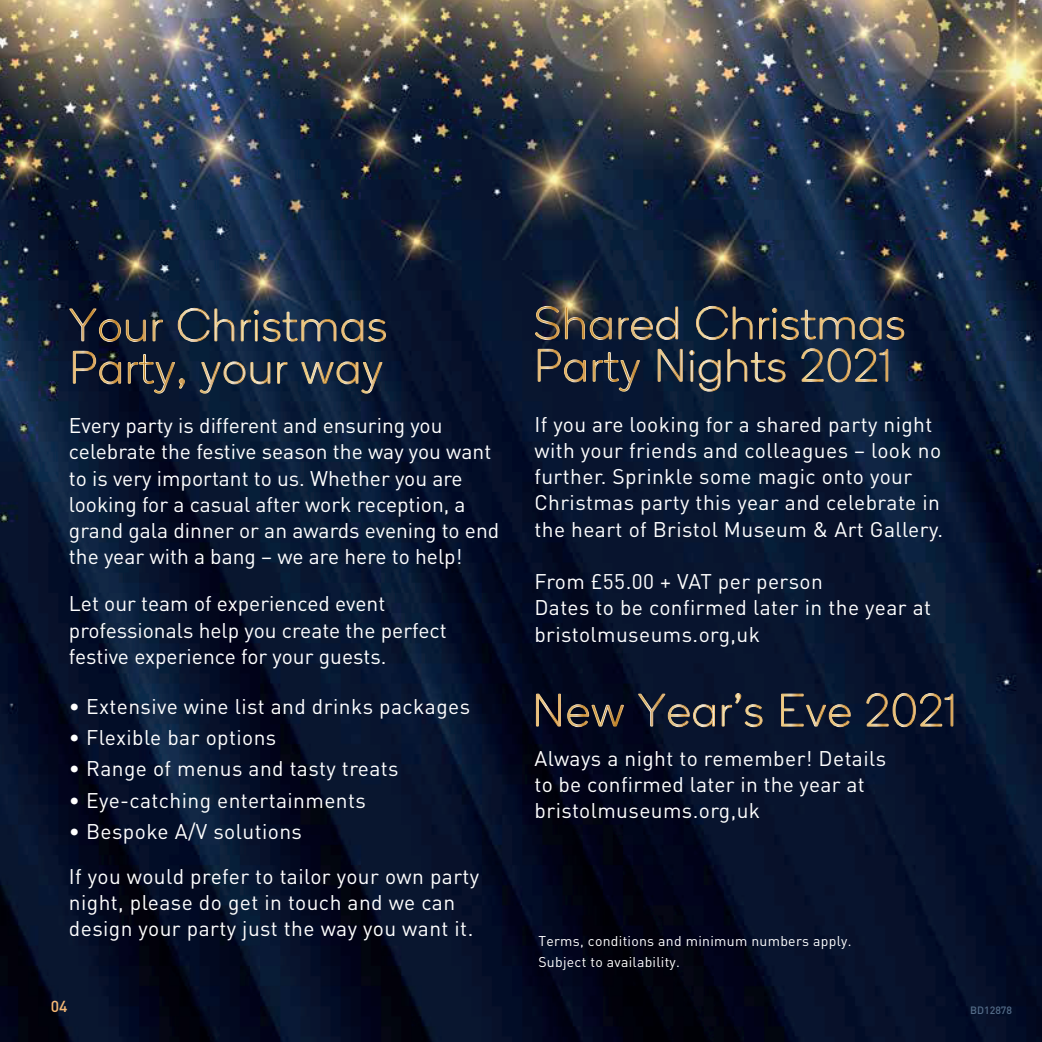
<style>
.page{position:relative;width:1042px;height:1042px;background:#fff}
.page>*{position:absolute;margin:0;border:0;box-sizing:border-box;transform-origin:0 0}
.t1{font:21px/26.2px "DIN";letter-spacing:.015em;color:#fff}
.t2{font:500 15.75px "DINOT";color:#f7b975}
.t3{font:14px/21px "DIN";letter-spacing:.02em;color:#fff}
.t4{font:500 10.5px "DINOT";color:#546c88}
</style>
<div class="page">
<img style="left:0;top:0;width:1042px;height:1042px">
<svg style="left:70px;top:308px;width:76px;height:34px;background:#2f2f36"></svg>
<svg style="left:153px;top:320px;width:10px;height:21px"></svg>
<svg style="left:178px;top:308px;width:56px;height:34px;background:#3d4750"></svg>
<svg style="left:241px;top:310px;width:145px;height:32px;background:#40474f"></svg>
<svg style="left:73px;top:351px;width:48px;height:33px;background:#433e3c"></svg>
<svg style="left:128px;top:354px;width:57px;height:39px;background:#32343b"></svg>
<svg style="left:200px;top:361px;width:70px;height:32px;background:#3d464f"></svg>
<svg style="left:277px;top:362px;width:10px;height:22px"></svg>
<svg style="left:301px;top:361px;width:81px;height:32px;background:#41464c"></svg>
<svg style="left:535px;top:306px;width:24px;height:34px"></svg>
<svg style="left:565px;top:306px;width:47px;height:34px;background:#524d44"></svg>
<svg style="left:618px;top:306px;width:60px;height:34px;background:#43484e"></svg>
<svg style="left:696px;top:306px;width:56px;height:34px;background:#3a3d43"></svg>
<svg style="left:759px;top:308px;width:145px;height:32px;background:#40464c"></svg>
<svg style="left:538px;top:349px;width:48px;height:33px;background:#434041"></svg>
<svg style="left:593px;top:352px;width:47px;height:40px;background:#343840"></svg>
<svg style="left:658px;top:349px;width:25px;height:33px"></svg>
<svg style="left:689px;top:350px;width:31px;height:42px"></svg>
<svg style="left:727px;top:349px;width:58px;height:33px;background:#414145"></svg>
<svg style="left:801px;top:348px;width:87px;height:34px;background:#454a4e"></svg>
<svg style="left:536px;top:694px;width:25px;height:32px"></svg>
<svg style="left:567px;top:704px;width:57px;height:23px"></svg>
<svg style="left:638px;top:694px;width:77px;height:33px;background:#3a3a41"></svg>
<svg style="left:722px;top:693px;width:40px;height:34px"></svg>
<svg style="left:781px;top:694px;width:69px;height:33px;background:#3f4043"></svg>
<svg style="left:866px;top:693px;width:87px;height:34px;background:#3e3b3d"></svg>
<p class="t1" style="left:69px;top:413px;width:432px">Every party is different and ensuring you celebrate the festive season the way you want to is very important to us. Whether you are looking for a casual after work reception, a grand gala dinner or an awards evening to end the year with a bang – we are here to help!</p>
<p class="t1" style="left:69px;top:591px;width:379px">Let our team of experienced event professionals help you create the perfect festive experience for your guests.</p>
<p class="t1" style="left:69px;top:693px;width:403px">• Extensive wine list and drinks packages</p>
<p class="t1" style="left:69px;top:725px;width:209px">• Flexible bar options</p>
<p class="t1" style="left:69px;top:756px;width:331px">• Range of menus and tasty treats</p>
<p class="t1" style="left:69px;top:787px;width:298px">• Eye-catching entertainments</p>
<p class="t1" style="left:69px;top:809px;width:412px;line-height:45px">• Bespoke A/V solutions<br>If you would prefer to tailor your own party</p>
<p class="t1" style="left:69px;top:889px;width:406px">night, please do get in touch and we can design your party just the way you want it.</p>
<p class="t2" style="left:51px;top:996px;width:18px">04</p>
<p class="t1" style="left:534px;top:411px;width:410px">If you are looking for a shared party night with your friends and colleagues – look no further. Sprinkle some magic onto your Christmas party this year and celebrate in the heart of Bristol Museum &amp; Art Gallery.</p>
<p class="t1" style="left:534px;top:569px;width:398px">From £55.00 + VAT per person<br>Dates to be confirmed later in the year at bristolmuseums.org,uk</p>
<p class="t1" style="left:534px;top:745px;width:353px">Always a night to remember! Details to be confirmed later in the year at bristolmuseums.org,uk</p>
<p class="t3" style="left:538px;top:931px;width:315px">Terms, conditions and minimum numbers apply.<br>Subject to availability.</p>
<p class="t4" style="left:970px;top:1004px;width:43px">BD12878</p>
</div>
